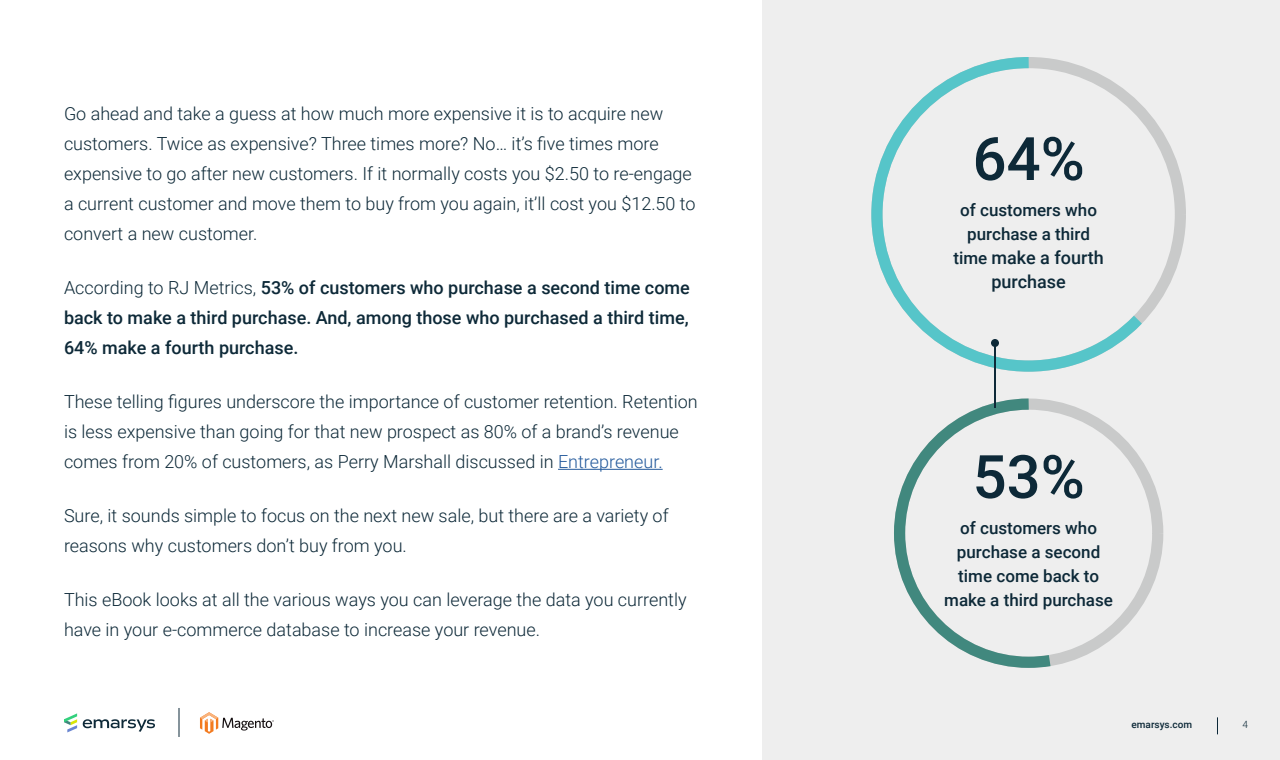
<style>
.page{position:relative;width:1280px;height:760px;background:#fff}
.page>*{position:absolute;margin:0;border:0;box-sizing:border-box;transform-origin:0 0}
.t1{font:500 60px "Roboto";color:#0d2938}
.t2{font:300 18px/30px "Roboto";color:#0d2938}
.t3{font:500 18px/30px "Roboto";color:#0d2938;text-align:justify}
.t4{font:500 17px/24px "Roboto";color:#0d2938;text-align:center}
.t5{font:500 10px "Roboto";color:#0d2938}
.t6{font:300 10px "Roboto";color:#0d2938}
.s1{font-weight:300}
.s2{color:#245a9c}
.s3{font-size:17px}
</style>
<div class="page">
<svg style="left:83px;top:719px;width:72px;height:13px"></svg>
<svg style="left:64px;top:713px;width:13px;height:19px"></svg>
<svg style="left:179px;top:708px;width:1px;height:29px"></svg>
<svg style="left:200px;top:712px;width:74px;height:22px"></svg>
<div style="left:763px;top:0;width:517px;height:760px;background:#eee"></div>
<svg style="left:1217px;top:717px;width:1px;height:17px"></svg>
<hr style="left:558px;top:469px;width:105px;height:1px;background:#245a9c">
<svg style="left:894px;top:398px;width:169px;height:270px"></svg>
<svg style="left:871px;top:57px;width:283px;height:315px"></svg>
<hr style="left:994px;top:343px;width:2px;height:65px;background:#0d2938">
<div style="left:991px;top:339px;width:8px;height:8px;background:#0d2938;border-radius:50%"></div>
<p class="t2" style="left:64px;top:98px;width:633px">Go ahead and take a guess at how much more expensive it is to acquire new customers. Twice as expensive? Three times more? No… it’s five times more expensive to go after new customers. If it normally costs you $2.50 to re-engage a current customer and move them to buy from you again, it’ll cost you $12.50 to convert a new customer.</p>
<p class="t3" style="left:64px;top:272px;width:627px"><span class="s1">According to RJ Metrics,</span> 53% of customers who purchase a second time come back to make a third purchase. And, among those who purchased a third time, 64% make a fourth purchase.</p>
<p class="t2" style="left:64px;top:386px;width:635px">These telling figures underscore the importance of customer retention. Retention is less expensive than going for that new prospect as 80% of a brand’s revenue comes from 20% of customers, as Perry Marshall discussed in <span class="s2">Entrepreneur.</span></p>
<p class="t2" style="left:64px;top:500px;width:606px">Sure, it sounds simple to focus on the next new sale, but there are a variety of reasons why customers don’t buy from you.</p>
<p class="t2" style="left:64px;top:584px;width:624px">This eBook looks at all the various ways you can leverage the data you currently have in your e-commerce database to increase your revenue.</p>
<h1 class="t1" style="left:973px;top:117px;width:114px">64%</h1>
<p class="t4" style="left:960px;top:197px;width:138px">of customers who purchase a third</p>
<p class="t3" style="left:953px;top:245px;width:152px;line-height:24px;text-align:center"><span class="s3">time</span> make a fourth purchase</p>
<h1 class="t1" style="left:973px;top:435px;width:114px">53%</h1>
<p class="t4" style="left:944px;top:515px;width:170px">of customers who purchase a second time come back to make a third purchase</p>
<p class="t5" style="left:1132px;top:717px;width:62px">emarsys.com</p>
<p class="t6" style="left:1242px;top:717px;width:7px">4</p>
</div>
